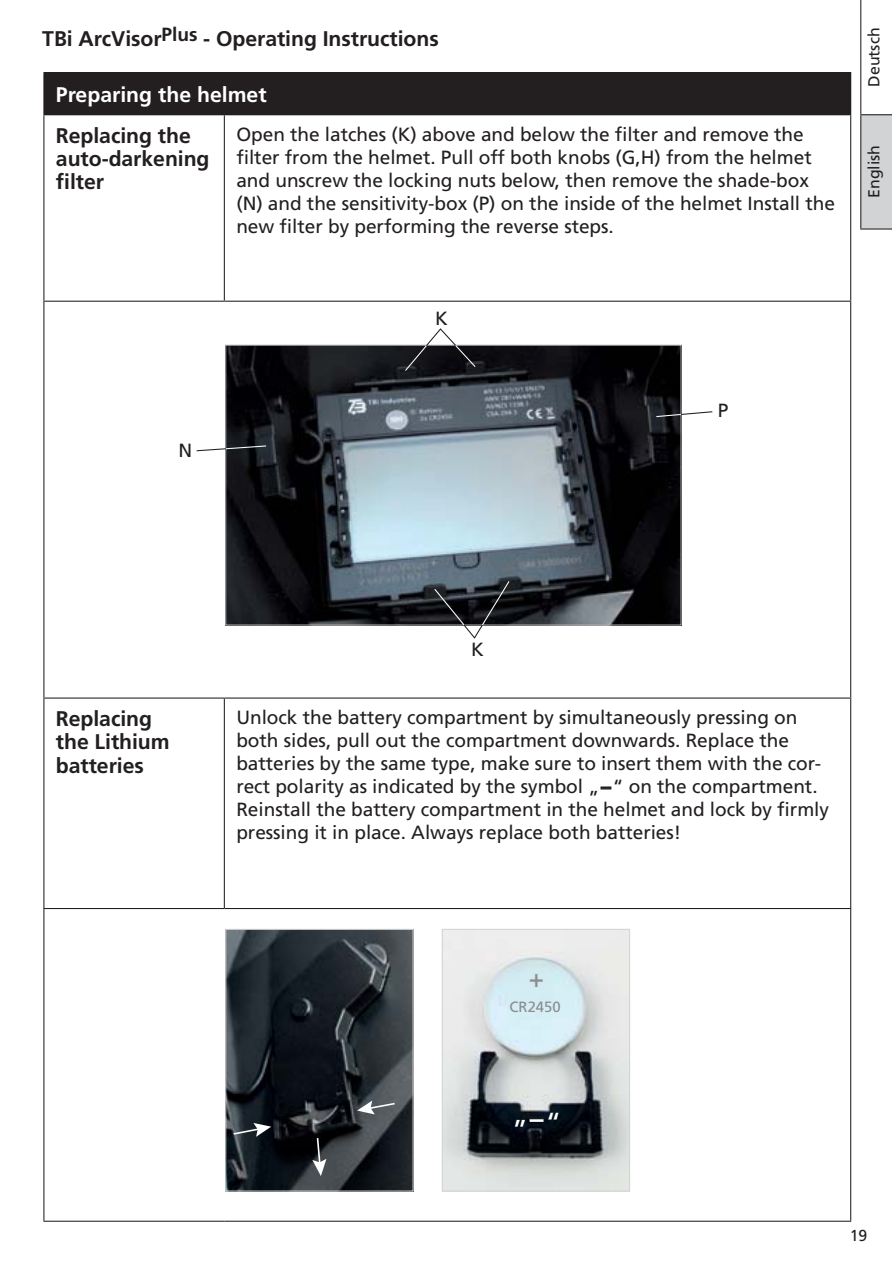
<style>
.page{position:relative;width:893px;height:1263px;background:#fff}
.page>*{position:absolute;margin:0;border:0;box-sizing:border-box;transform-origin:0 0}
.t1{font:27.6px "Frutiger LT Std";color:#fff}
.t2{font:25.5px "Frutiger LT Std";color:#8a8c8e}
.t3{font:700 21.15px/23.4px "Frutiger LT Std";letter-spacing:-.005em;color:#231f20}
.t4{font:700 21.15px "Frutiger LT Std";color:#fff}
.t5{font:19.05px/23px "Frutiger LT Std";letter-spacing:-.005em;color:#231f20}
.t6{font:15.9px "Frutiger LT Std";letter-spacing:-.005em;color:#231f20}
.t7{font:14.85px "Frutiger LT Std";color:#8a8c8e}
.s1{font-weight:700}
</style>
<div class="page">
<div style="left:861px;top:115px;width:30px;height:114px;background:#d1d3d4"></div>
<hr style="left:860px;top:0;width:1px;height:114px;background:#231f20">
<hr style="left:860px;top:114px;width:31px;height:1px;background:#231f20">
<hr style="left:860px;top:115px;width:1px;height:114px;background:#231f20">
<hr style="left:860px;top:229px;width:31px;height:1px;background:#231f20">
<div style="left:44px;top:73px;width:807px;height:42px;background:#231f20"></div>
<hr style="left:43px;top:72px;width:181px;height:1px;background:#231f20">
<hr style="left:43px;top:73px;width:1px;height:41px;background:#231f20">
<hr style="left:224px;top:72px;width:627px;height:1px;background:#231f20">
<hr style="left:43px;top:114px;width:181px;height:1px;background:#231f20">
<hr style="left:43px;top:115px;width:1px;height:186px;background:#231f20">
<hr style="left:224px;top:115px;width:1px;height:186px;background:#231f20">
<hr style="left:850px;top:115px;width:1px;height:186px;background:#231f20">
<hr style="left:43px;top:301px;width:181px;height:1px;background:#231f20">
<hr style="left:43px;top:302px;width:1px;height:396px;background:#231f20">
<hr style="left:224px;top:301px;width:627px;height:1px;background:#231f20">
<hr style="left:850px;top:302px;width:1px;height:396px;background:#231f20">
<hr style="left:43px;top:698px;width:181px;height:1px;background:#231f20">
<hr style="left:43px;top:699px;width:1px;height:209px;background:#231f20">
<hr style="left:224px;top:698px;width:627px;height:1px;background:#231f20">
<hr style="left:224px;top:699px;width:1px;height:209px;background:#231f20">
<hr style="left:850px;top:699px;width:1px;height:209px;background:#231f20">
<hr style="left:43px;top:908px;width:181px;height:1px;background:#231f20">
<hr style="left:43px;top:909px;width:1px;height:312px;background:#231f20">
<hr style="left:224px;top:908px;width:627px;height:1px;background:#231f20">
<hr style="left:850px;top:909px;width:1px;height:312px;background:#231f20">
<hr style="left:43px;top:1221px;width:181px;height:1px;background:#231f20">
<hr style="left:224px;top:1221px;width:627px;height:1px;background:#231f20">
<svg style="left:600px;top:787px;width:11px;height:3px"></svg>
<img style="left:227px;top:347px;width:452px;height:277px">
<div style="left:225px;top:345px;width:456px;height:281px;border:1px solid #afafb3"></div>
<svg style="left:196px;top:445px;width:71px;height:7px"></svg>
<svg style="left:404px;top:328px;width:73px;height:44px"></svg>
<svg style="left:655px;top:411px;width:58px;height:7px"></svg>
<svg style="left:433px;top:580px;width:77px;height:59px"></svg>
<img style="left:227px;top:931px;width:185px;height:259px">
<div style="left:225px;top:929px;width:189px;height:263px;border:1px solid #d1d3d4"></div>
<img style="left:444px;top:931px;width:184px;height:259px">
<div style="left:442px;top:929px;width:188px;height:263px;border:1px solid #d1d3d4"></div>
<svg style="left:232px;top:1123px;width:39px;height:14px"></svg>
<svg style="left:357px;top:1101px;width:39px;height:13px"></svg>
<svg style="left:312px;top:1136px;width:14px;height:40px"></svg>
<div style="left:529px;top:1118px;width:15px;height:4px;border:1px solid #231f20"></div>
<p class="t3" style="left:42px;top:28px;width:398px">TBi ArcVisor<sup>Plus</sup> - Operating Instructions</p>
<p class="t4" style="left:56px;top:85px;width:212px">Preparing the helmet</p>
<p class="t3" style="left:56px;top:125px;width:155px">Replacing the auto-darkening filter</p>
<p class="t5" style="left:236px;top:124px;width:600px">Open the latches (K) above and below the filter and remove the filter from the helmet. Pull off both knobs (G,H) from the helmet and unscrew the locking nuts below, then remove the shade-box (N) and the sensitivity-box (P) on the inside of the helmet Install the new filter by performing the reverse steps.</p>
<p class="t5" style="left:179px;top:439px;width:15px">N</p>
<p class="t5" style="left:435px;top:308px;width:14px">K</p>
<p class="t5" style="left:718px;top:399px;width:12px">P</p>
<p class="t6" style="left:867px;top:87px;width:60px;rotate:-90deg">Deutsch</p>
<p class="t6" style="left:867px;top:198px;width:54px;rotate:-90deg">English</p>
<p class="t5" style="left:471px;top:639px;width:14px">K</p>
<p class="t3" style="left:56px;top:708px;width:115px">Replacing the Lithium batteries</p>
<p class="t5" style="left:236px;top:707px;width:594px">Unlock the battery compartment by simultaneously pressing on both sides, pull out the compartment downwards. Replace the batteries by the same type, make sure to insert them with the cor&shy;rect polarity as indicated by the symbol „ <span class="s1">–</span> “ on the compartment.<br>Reinstall the battery compartment in the helmet and lock by firmly pressing it in place. Always replace both batteries!</p>
<h2 class="t2" style="left:529px;top:967px;width:17px">+</h2>
<p class="t7" style="left:509px;top:1001px;width:53px">CR2450</p>
<h1 class="t1" style="left:512px;top:1106px;width:50px">„ <span class="s1">–</span> “</h1>
<p class="t6" style="left:850px;top:1228px;width:19px">19</p>
</div>
